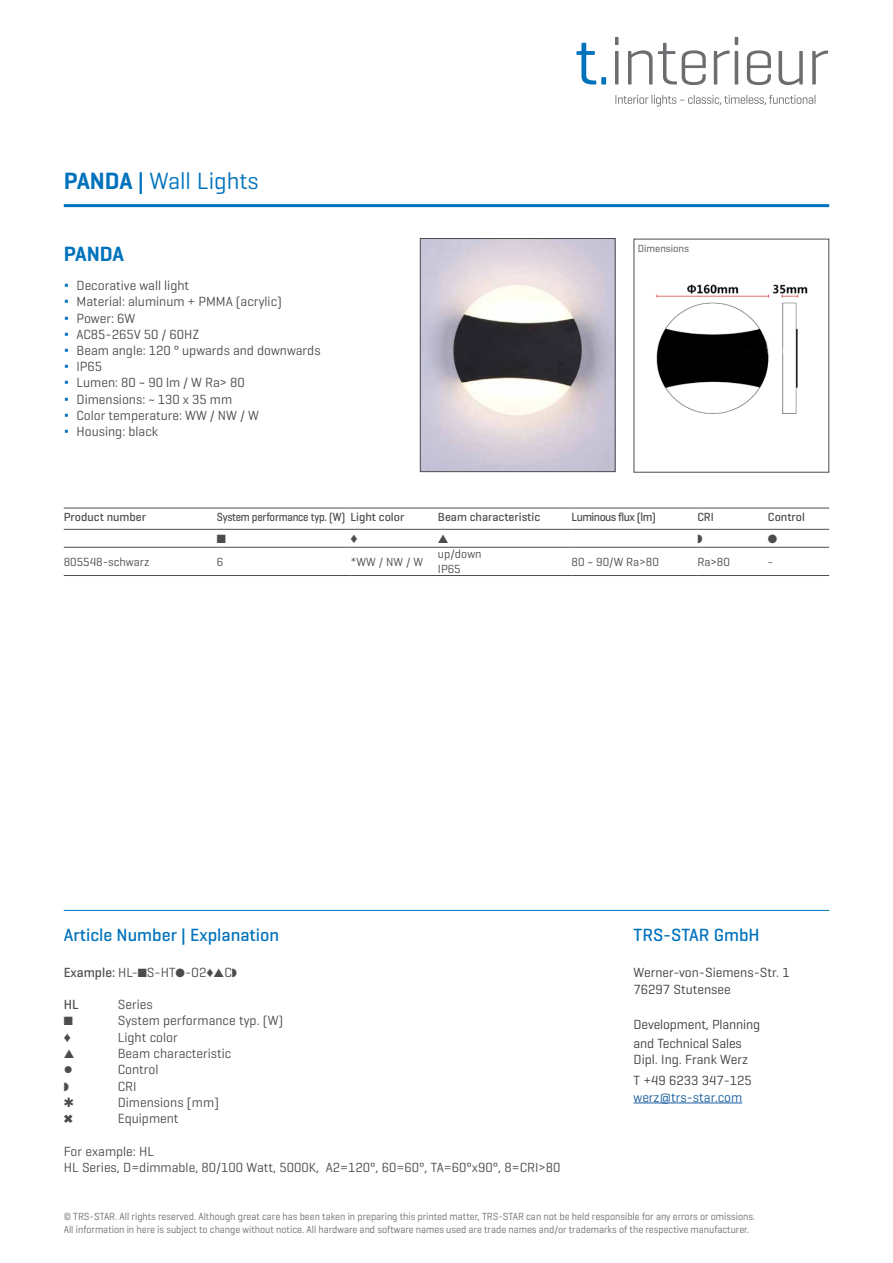
<style>
.page{position:relative;width:893px;height:1263px;background:#fff}
.page>*{position:absolute;margin:0;border:0;box-sizing:border-box;transform-origin:0 0}
.t1{font:24px "Geogrotesque";color:#0072bc}
.t2{font:600 21px "Geogrotesque";letter-spacing:-.005em;color:#0072bc}
.t3{font:500 18px "Geogrotesque";color:#0072bc}
.t4{font:13.5px/16.2px "Geogrotesque";color:#4b4c4d}
.t5{font:13.5px/16.5px "Geogrotesque";color:#3e3e3f}
.t6{font:13.5px "Geogrotesque";color:#175d9e}
.t7{font:500 13.5px "Geogrotesque";color:#4b4c4d}
.t8{font:12px/15px "Geogrotesque";color:#4b4c4d}
.t9{font:500 12px "Geogrotesque";color:#4b4c4d}
.t10{font:500 12px "Geogrotesque";letter-spacing:-.02em;color:#4b4c4d;scale:.9 1}
.t11{font:500 12px "Geogrotesque";letter-spacing:-.04em;color:#4b4c4d}
.t12{font:12px "Zapf Dingbats ITC";color:#4b4c4d}
.t13{font:12px "Wingdings";color:#4b4c4d}
.t14{font:10.5px/13.5px "Geogrotesque";color:#6c6d70;scale:.95 1}
.t15{font:10.5px "Geogrotesque";color:#4b4c4d}
.s1{font-weight:600}
.s2{font-weight:500}
.s3{font-weight:300;font-size:15px;color:#0072bc}
</style>
<div class="page">
<hr style="left:64px;top:204px;width:765px;height:3px;background:#0072bc">
<hr style="left:64px;top:910px;width:765px;height:1px;background:#0072bc">
<hr style="left:634px;top:1102px;width:108px;height:1px;background:#175d9e">
<svg style="left:576px;top:43px;width:20px;height:42px"></svg>
<div style="left:601px;top:77px;width:5px;height:8px;background:#0072bc"></div>
<hr style="left:615px;top:51px;width:3px;height:34px;background:#6c6d70">
<svg style="left:615px;top:37px;width:3px;height:8px"></svg>
<svg style="left:628px;top:43px;width:78px;height:42px"></svg>
<svg style="left:714px;top:37px;width:24px;height:48px"></svg>
<svg style="left:747px;top:50px;width:24px;height:35px"></svg>
<svg style="left:779px;top:51px;width:24px;height:34px"></svg>
<svg style="left:812px;top:50px;width:16px;height:35px"></svg>
<svg style="left:615px;top:95px;width:201px;height:11px"></svg>
<img style="left:422px;top:240px;width:191px;height:230px">
<div style="left:420px;top:238px;width:195px;height:234px;border:1px solid #4b4c4d"></div>
<hr style="left:64px;top:547px;width:153px;height:1px;background:#4b4c4d">
<hr style="left:217px;top:547px;width:133px;height:1px;background:#4b4c4d">
<hr style="left:64px;top:575px;width:153px;height:1px;background:#4b4c4d">
<hr style="left:217px;top:575px;width:133px;height:1px;background:#4b4c4d">
<hr style="left:350px;top:547px;width:88px;height:1px;background:#4b4c4d">
<hr style="left:438px;top:547px;width:133px;height:1px;background:#4b4c4d">
<hr style="left:350px;top:575px;width:88px;height:1px;background:#4b4c4d">
<hr style="left:438px;top:575px;width:133px;height:1px;background:#4b4c4d">
<hr style="left:571px;top:547px;width:126px;height:1px;background:#4b4c4d">
<hr style="left:571px;top:575px;width:126px;height:1px;background:#4b4c4d">
<hr style="left:697px;top:547px;width:71px;height:1px;background:#4b4c4d">
<hr style="left:768px;top:547px;width:61px;height:1px;background:#4b4c4d">
<hr style="left:697px;top:575px;width:71px;height:1px;background:#4b4c4d">
<hr style="left:768px;top:575px;width:61px;height:1px;background:#4b4c4d">
<hr style="left:64px;top:508px;width:153px;height:1px;background:#4b4c4d">
<hr style="left:217px;top:508px;width:133px;height:1px;background:#4b4c4d">
<hr style="left:350px;top:508px;width:88px;height:1px;background:#4b4c4d">
<hr style="left:438px;top:508px;width:133px;height:1px;background:#4b4c4d">
<hr style="left:571px;top:508px;width:126px;height:1px;background:#4b4c4d">
<hr style="left:697px;top:508px;width:71px;height:1px;background:#4b4c4d">
<hr style="left:768px;top:508px;width:61px;height:1px;background:#4b4c4d">
<hr style="left:64px;top:529px;width:153px;height:1px;background:#4b4c4d">
<hr style="left:217px;top:529px;width:133px;height:1px;background:#4b4c4d">
<hr style="left:350px;top:529px;width:88px;height:1px;background:#4b4c4d">
<hr style="left:438px;top:529px;width:133px;height:1px;background:#4b4c4d">
<hr style="left:571px;top:529px;width:126px;height:1px;background:#4b4c4d">
<hr style="left:697px;top:529px;width:71px;height:1px;background:#4b4c4d">
<hr style="left:768px;top:529px;width:61px;height:1px;background:#4b4c4d">
<img style="left:656px;top:284px;width:152px;height:130px">
<h1 class="t1" style="left:64px;top:166px;width:197px"><span class="s1">PANDA</span> <span class="s2">|</span> Wall Lights</h1>
<h2 class="t2" style="left:64px;top:241px;width:62px">PANDA</h2>
<p class="t4" style="left:64px;top:277px;width:258px"><span class="s3">Δ</span> Decorative wall light<br><span class="s3">Δ</span> Material: aluminum + PMMA (acrylic)<br><span class="s3">Δ</span> Power: 6W<br><span class="s3">Δ</span> AC85-265V 50 / 60HZ<br><span class="s3">Δ</span> Beam angle: 120 ° upwards and downwards<br><span class="s3">Δ</span> IP65<br><span class="s3">Δ</span> Lumen: 80 ~ 90 lm / W Ra&gt; 80<br><span class="s3">Δ</span> Dimensions: ~ 130 x 35 mm<br><span class="s3">Δ</span> Color temperature: WW / NW / W<br><span class="s3">Δ</span> Housing: black</p>
<p class="t15" style="left:638px;top:242px;width:53px">Dimensions</p>
<p class="t9" style="left:64px;top:510px;width:84px">Product number</p>
<p class="t10" style="left:217px;top:510px;width:210px">System performance typ. (W) Light color</p>
<p class="t9" style="left:438px;top:510px;width:104px">Beam characteristic</p>
<p class="t11" style="left:571px;top:510px;width:86px">Luminous flux (lm)</p>
<p class="t9" style="left:697px;top:510px;width:18px">CRI</p>
<p class="t9" style="left:768px;top:510px;width:38px">Control</p>
<p class="t12" style="left:217px;top:533px;width:11px">■</p>
<p class="t12" style="left:768px;top:533px;width:11px">●</p>
<p class="t8" style="left:64px;top:554px;width:87px">805548-schwarz</p>
<p class="t8" style="left:217px;top:554px;width:8px">6</p>
<p class="t8" style="left:350px;top:554px;width:74px">*WW / NW / W</p>
<p class="t8" style="left:438px;top:546px;width:45px">up/down<br>IP65</p>
<p class="t8" style="left:571px;top:554px;width:89px">80 ~ 90/W Ra&gt;80</p>
<p class="t8" style="left:697px;top:554px;width:34px">Ra&gt;80</p>
<p class="t8" style="left:768px;top:554px;width:7px">-</p>
<h3 class="t3" style="left:64px;top:923px;width:217px">Article Number | Explanation</h3>
<h3 class="t3" style="left:634px;top:923px;width:128px">TRS-STAR GmbH</h3>
<p class="t5" style="left:634px;top:964px;width:158px">Werner-von-Siemens-Str. 1<br>76297 Stutensee</p>
<p class="t5" style="left:634px;top:1014px;width:128px;line-height:18.8px">Development, Planning and Technical Sales</p>
<p class="t5" style="left:634px;top:1048px;width:120px;line-height:21px">Dipl. Ing. Frank Werz<br>T +49 6233 347-125</p>
<p class="t6" style="left:634px;top:1088px;width:110px">werz@trs-star.com</p>
<p class="t4" style="left:64px;top:963px;width:175px"><span class="s2">Example:</span> HL-■S-HT●-O2♦▲C◗</p>
<p class="t7" style="left:64px;top:996px;width:16px">HL</p>
<p class="t4" style="left:118px;top:996px;width:36px">Series</p>
<p class="t12" style="left:64px;top:1016px;width:11px">■</p>
<p class="t4" style="left:118px;top:1012px;width:167px">System performance typ. (W)</p>
<p class="t4" style="left:118px;top:1028px;width:61px">Light color</p>
<p class="t4" style="left:118px;top:1045px;width:115px">Beam characteristic</p>
<p class="t13" style="left:64px;top:1063px;width:10px">●</p>
<p class="t4" style="left:118px;top:1061px;width:42px">Control</p>
<p class="t4" style="left:118px;top:1077px;width:20px">CRI</p>
<p class="t4" style="left:118px;top:1094px;width:103px">Dimensions [mm]</p>
<p class="t4" style="left:118px;top:1110px;width:62px">Equipment</p>
<p class="t4" style="left:64px;top:1142px;width:498px">For example: HL<br>HL Series, D=dimmable, 80/100 Watt, 5000K, A2=120°, 60=60°, TA=60°x90°, 8=CRI&gt;80</p>
<p class="t14" style="left:64px;top:1209px;width:729px">© TRS-STAR. All rights reserved. Although great care has been taken in preparing this printed matter, TRS-STAR can not be held responsible for any errors or omissions.<br>All information in here is subject to change without notice. All hardware and software names used are trade names and/or trademarks of the respective manufacturer.</p>
</div>
